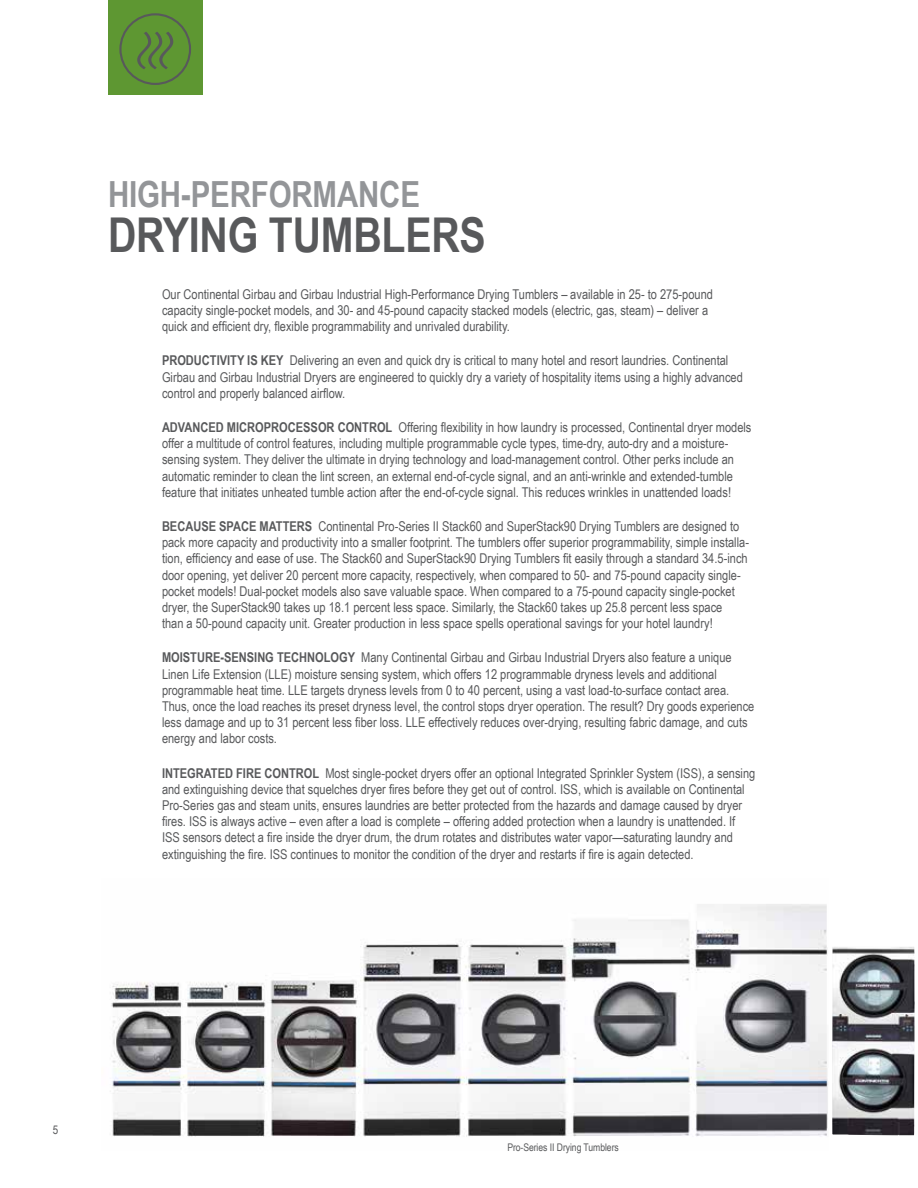
<style>
.page{position:relative;width:918px;height:1188px;background:#fff}
.page>*{position:absolute;margin:0;border:0;box-sizing:border-box;transform-origin:0 0}
.t1{font:700 48px "Arial Narrow";letter-spacing:-.005em;color:#58595b}
.t2{font:700 36px "Arial Narrow";letter-spacing:-.005em;color:#939598}
.t3{font:13.5px/16.2px "Arial Narrow";color:#58595b}
.t4{font:12px "Arial Narrow";color:#58595b}
.t5{font:10.5px "Arial Narrow";letter-spacing:-.005em;color:#58595b}
.s1{font-weight:700}
</style>
<div class="page">
<img style="left:111px;top:904px;width:717px;height:233px">
<img style="left:832px;top:947px;width:83px;height:188px">
<div style="left:108px;top:0;width:94px;height:94px;background:#5e9732"></div>
<div style="left:119px;top:13px;width:72px;height:71px;border:2px solid #58595b;border-radius:50%"></div>
<svg style="left:137px;top:32px;width:36px;height:37px"></svg>
<h2 class="t2" style="left:108px;top:167px;width:314px">HIGH-PERFORMANCE</h2>
<h1 class="t1" style="left:108px;top:199px;width:379px">DRYING TUMBLERS</h1>
<p class="t3" style="left:162px;top:285px;width:553px">Our Continental Girbau and Girbau Industrial High-Performance Drying Tumblers – available in 25- to 275-pound capacity single-pocket models, and 30- and 45-pound capacity stacked models (electric, gas, steam) – deliver a quick and efficient dry, flexible programmability and unrivaled durability.</p>
<p class="t3" style="left:162px;top:352px;width:582px"><span class="s1">PRODUCTIVITY IS KEY</span> Delivering an even and quick dry is critical to many hotel and resort laundries. Continental<br>Girbau and Girbau Industrial Dryers are engineered to quickly dry a variety of hospitality items using a highly advanced control and properly balanced airflow.</p>
<p class="t3" style="left:162px;top:419px;width:591px"><span class="s1">ADVANCED MICROPROCESSOR CONTROL</span> Offering flexibility in how laundry is processed, Continental dryer models offer a multitude of control features, including multiple programmable cycle types, time-dry, auto-dry and a moisture&shy;sensing system. They deliver the ultimate in drying technology and load-management control. Other perks include an automatic reminder to clean the lint screen, an external end-of-cycle signal, and an anti-wrinkle and extended-tumble feature that initiates unheated tumble action after the end-of-cycle signal. This reduces wrinkles in unattended loads!</p>
<p class="t3" style="left:162px;top:518px;width:589px"><span class="s1">BECAUSE SPACE MATTERS</span> Continental Pro-Series II Stack60 and SuperStack90 Drying Tumblers are designed to pack more capacity and productivity into a smaller footprint. The tumblers offer superior programmability, simple installa&shy;tion, efficiency and ease of use. The Stack60 and SuperStack90 Drying Tumblers fit easily through a standard 34.5-inch door opening, yet deliver 20 percent more capacity, respectively, when compared to 50- and 75-pound capacity single&shy;pocket models! Dual-pocket models also save valuable space. When compared to a 75-pound capacity single-pocket dryer, the SuperStack90 takes up 18.1 percent less space. Similarly, the Stack60 takes up 25.8 percent less space<br>than a 50-pound capacity unit. Greater production in less space spells operational savings for your hotel laundry!</p>
<p class="t3" style="left:162px;top:649px;width:594px"><span class="s1">MOISTURE-SENSING TECHNOLOGY</span> Many Continental Girbau and Girbau Industrial Dryers also feature a unique Linen Life Extension (LLE) moisture sensing system, which offers 12 programmable dryness levels and additional programmable heat time. LLE targets dryness levels from 0 to 40 percent, using a vast load-to-surface contact area.<br>Thus, once the load reaches its preset dryness level, the control stops dryer operation. The result? Dry goods experience less damage and up to 31 percent less fiber loss. LLE effectively reduces over-drying, resulting fabric damage, and cuts energy and labor costs.</p>
<p class="t3" style="left:162px;top:764px;width:595px"><span class="s1">INTEGRATED FIRE CONTROL</span> Most single-pocket dryers offer an optional Integrated Sprinkler System (ISS), a sensing and extinguishing device that squelches dryer fires before they get out of control. ISS, which is available on Continental Pro-Series gas and steam units, ensures laundries are better protected from the hazards and damage caused by dryer fires. ISS is always active – even after a load is complete – offering added protection when a laundry is unattended. If ISS sensors detect a fire inside the dryer drum, the drum rotates and distributes water vapor—saturating laundry and extinguishing the fire. ISS continues to monitor the condition of the dryer and restarts if fire is again detected.</p>
<p class="t4" style="left:53px;top:1121px;width:7px">5</p>
<p class="t5" style="left:507px;top:1140px;width:113px">Pro-Series II Drying Tumblers</p>
</div>
